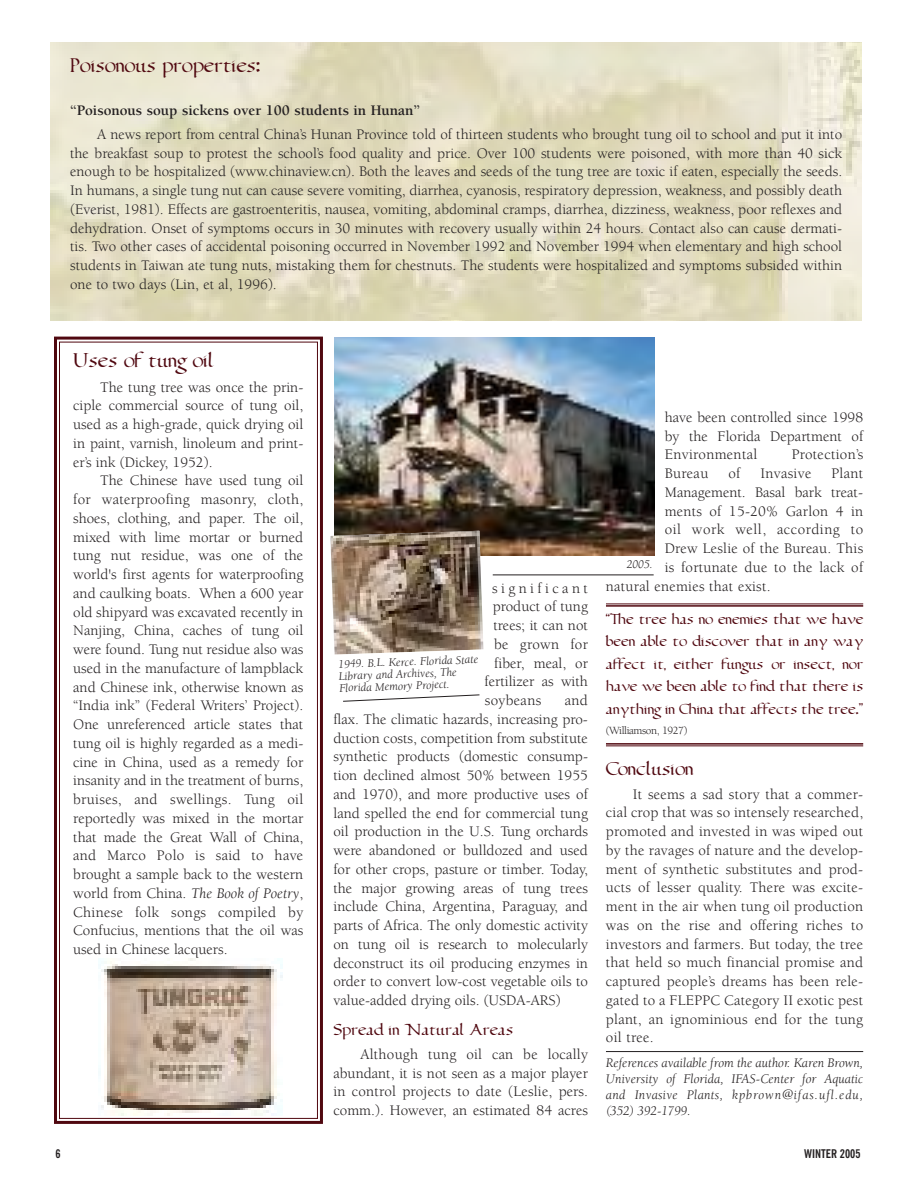
<style>
.page{position:relative;width:918px;height:1188px;background:#fff}
.page>*{position:absolute;margin:0;border:0;box-sizing:border-box;transform-origin:0 0}
.t1{font:22.5px "Humanist Pen";color:#500810}
.t2{font:21px "Humanist Pen";color:#500810}
.t3{font:18px "Humanist Pen";color:#500810}
.t4{font:16.5px/22.5px "Humanist Pen";color:#500810;text-align:justify}
.t5{font:15px/18.8px "Berkeley";color:#231f20;text-align:justify}
.t6{font:700 15px "Berkeley";color:#231f20}
.t7{font:15px "Berkeley";letter-spacing:.02em;color:#231f20}
.t8{font:15px "Berkeley";letter-spacing:.035em;color:#231f20}
.t9{font:15px "Berkeley";letter-spacing:.23em;color:#231f20}
.t10{font:italic 13.5px/16.2px "Berkeley";letter-spacing:.02em;color:#231f20;text-align:justify}
.t11{font:italic 12px/12px "Berkeley";color:#231f20}
.t12{font:700 condensed 12px "News Gothic BT";color:#231f20}
.t13{font:11.25px "Berkeley";letter-spacing:-.035em;color:#231f20}
.s1{font-style:italic}
</style>
<div class="page">
<hr style="left:493px;top:575px;width:161px;height:1px;background:#231f20">
<hr style="left:606px;top:604px;width:257px;height:1px;background:#500810">
<hr style="left:606px;top:605px;width:257px;height:2px;background:#500810">
<hr style="left:606px;top:743px;width:257px;height:2px;background:#500810">
<hr style="left:606px;top:746px;width:257px;height:1px;background:#500810">
<hr style="left:606px;top:1051px;width:257px;height:1px;background:#231f20">
<img style="left:50px;top:42px;width:811px;height:278px">
<img style="left:334px;top:338px;width:320px;height:217px">
<img style="left:330px;top:531px;width:153px;height:124px">
<img style="left:98px;top:958px;width:184px;height:157px">
<div style="left:54px;top:337px;width:269px;height:787px;border:3px solid #500810"></div>
<div style="left:59px;top:342px;width:259px;height:777px;border:1px solid #500810"></div>
<svg style="left:343px;top:694px;width:137px;height:8px"></svg>
<h1 class="t1" style="left:70px;top:56px;width:192px">Poisonous properties:</h1>
<p class="t6" style="left:70px;top:104px;width:352px">“Poisonous soup sickens over 100 students in Hunan”</p>
<p class="t5" style="left:70px;top:126px;width:774px;text-indent:27px">A news report from central China’s Hunan Province told of thirteen students who brought tung oil to school and put it into the breakfast soup to protest the school’s food quality and price. Over 100 students were poisoned, with more than 40 sick enough to be hospitalized (www.chinaview.cn). Both the leaves and seeds of the tung tree are toxic if eaten, especially the seeds.<br>In humans, a single tung nut can cause severe vomiting, diarrhea, cyanosis, respiratory depression, weakness, and possibly death (Everist, 1981). Effects are gastroenteritis, nausea, vomiting, abdominal cramps, diarrhea, dizziness, weakness, poor reflexes and dehydration. Onset of symptoms occurs in 30 minutes with recovery usually within 24 hours. Contact also can cause dermati&shy;tis. Two other cases of accidental poisoning occurred in November 1992 and November 1994 when elementary and high school students in Taiwan ate tung nuts, mistaking them for chestnuts. The students were hospitalized and symptoms subsided within one to two days (Lin, et al, 1996).</p>
<h1 class="t1" style="left:73px;top:351px;width:142px">Uses of tung oil</h1>
<p class="t5" style="left:73px;top:379px;width:232px;text-indent:27px">The tung tree was once the prin&shy;ciple commercial source of tung oil, used as a high-grade, quick drying oil in paint, varnish, linoleum and print&shy;er’s ink (Dickey, 1952).</p>
<p class="t5" style="left:73px;top:473px;width:232px;text-indent:27px">The Chinese have used tung oil for waterproofing masonry, cloth, shoes, clothing, and paper. The oil, mixed with lime mortar or burned tung nut residue, was one of the world's first agents for waterproofing and caulking boats. When a 600 year old shipyard was excavated recently in Nanjing, China, caches of tung oil were found. Tung nut residue also was used in the manufacture of lampblack and Chinese ink, otherwise known as “India ink” (Federal Writers’ Project).<br>One unreferenced article states that tung oil is highly regarded as a medi&shy;cine in China, used as a remedy for insanity and in the treatment of burns, bruises, and swellings. Tung oil reportedly was mixed in the mortar that made the Great Wall of China, and Marco Polo is said to have brought a sample back to the western world from China. <span class="s1">The Book of Poetry</span>, Chinese folk songs compiled by Confucius, mentions that the oil was used in Chinese lacquers.</p>
<p class="t9" style="left:492px;top:582px;width:97px">significant</p>
<p class="t5" style="left:493px;top:599px;width:97px">product of tung</p>
<p class="t5" style="left:493px;top:617px;width:96px">trees; it can not</p>
<p class="t7" style="left:494px;top:638px;width:95px">be grown for</p>
<p class="t5" style="left:494px;top:655px;width:95px">fiber, meal, or</p>
<p class="t5" style="left:485px;top:674px;width:105px">fertilizer as with</p>
<p class="t7" style="left:485px;top:694px;width:58px">soybeans</p>
<p class="t11" style="left:338px;top:659px;width:141px;rotate:-2deg">1949. B.L. Kerce. Florida State<br>Library and Archives, The<br>Florida Memory Project.</p>
<p class="t5" style="left:333px;top:692px;width:256px;text-indent:231px">and flax. The climatic hazards, increasing pro&shy;duction costs, competition from substitute synthetic products (domestic consump&shy;tion declined almost 50% between 1955 and 1970), and more productive uses of land spelled the end for commercial tung oil production in the U.S. Tung orchards were abandoned or bulldozed and used for other crops, pasture or timber. Today, the major growing areas of tung trees include China, Argentina, Paraguay, and parts of Africa. The only domestic activity on tung oil is research to molecularly deconstruct its oil producing enzymes in order to convert low-cost vegetable oils to value-added drying oils. (USDA-ARS)</p>
<p class="t3" style="left:333px;top:1022px;width:181px">Spread in Natural Areas</p>
<p class="t5" style="left:333px;top:1046px;width:256px;text-indent:27px">Although tung oil can be locally abundant, it is not seen as a major player in control projects to date (Leslie, pers. comm.). However, an estimated 84 acres</p>
<p class="t5" style="left:665px;top:409px;width:200px">have been controlled since 1998 by the Florida Department of Environmental</p>
<p class="t7" style="left:792px;top:449px;width:73px">Protection’s</p>
<p class="t5" style="left:665px;top:465px;width:45px">Bureau</p>
<p class="t5" style="left:728px;top:465px;width:13px">of</p>
<p class="t7" style="left:760px;top:467px;width:53px">Invasive</p>
<p class="t5" style="left:831px;top:465px;width:33px">Plant</p>
<p class="t5" style="left:665px;top:484px;width:200px">Management. Basal bark treat-</p>
<p class="t5" style="left:665px;top:503px;width:200px">ments of 15-20% Garlon 4 in</p>
<p class="t8" style="left:665px;top:524px;width:200px">oil work well, according to</p>
<p class="t5" style="left:665px;top:540px;width:200px">Drew Leslie of the Bureau. This</p>
<p class="t5" style="left:665px;top:559px;width:200px">is fortunate due to the lack of</p>
<p class="t5" style="left:606px;top:578px;width:166px">natural enemies that exist.</p>
<p class="t4" style="left:606px;top:609px;width:259px">“The tree has no enemies that we have been able to discover that in any way affect it, either fungus or insect, nor have we been able to find that there is anything in China that affects the tree.”</p>
<p class="t13" style="left:606px;top:726px;width:83px">(Williamson, 1927)</p>
<h2 class="t2" style="left:606px;top:760px;width:89px">Conclusion</h2>
<p class="t5" style="left:606px;top:786px;width:259px;text-indent:27px">It seems a sad story that a commer&shy;cial crop that was so intensely researched, promoted and invested in was wiped out by the ravages of nature and the develop&shy;ment of synthetic substitutes and prod&shy;ucts of lesser quality. There was excite&shy;ment in the air when tung oil production was on the rise and offering riches to investors and farmers. But today, the tree that held so much financial promise and captured people’s dreams has been rele&shy;gated to a FLEPPC Category II exotic pest plant, an ignominious end for the tung oil tree.</p>
<p class="t10" style="left:606px;top:1056px;width:259px">References available from the author. Karen Brown, University of Florida, IFAS-Center for Aquatic and Invasive Plants, kpbrown@ifas.ufl.edu, (352) 392-1799.</p>
<p class="t11" style="left:627px;top:559px;width:27px">2005.</p>
<p class="t12" style="left:56px;top:1149px;width:7px">6</p>
<p class="t12" style="left:804px;top:1149px;width:58px">WINTER 2005</p>
</div>
